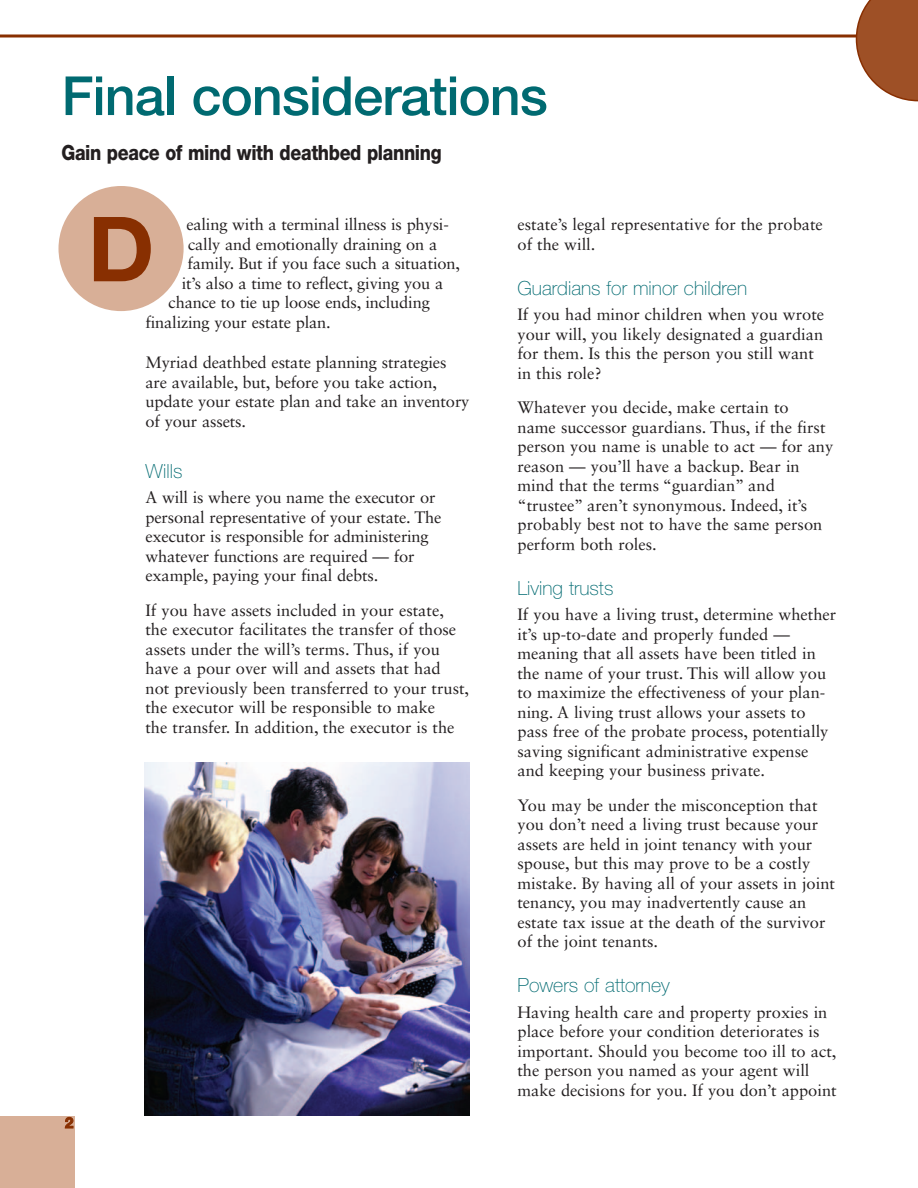
<style>
.page{position:relative;width:918px;height:1188px;background:#fff}
.page>*{position:absolute;margin:0;border:0;box-sizing:border-box;transform-origin:0 0}
.t1{font:700 90px "Helvetica Neue LT Std";color:#882f01}
.t2{font:500 54px "Helvetica Neue LT Std";letter-spacing:-.015em;color:#006a71}
.t3{font:800 21px "Helvetica Neue LT Std";letter-spacing:-.02em;color:#231f20;scale:.85 1}
.t4{font:100 19.5px "Helvetica Neue LT Std";color:#006a71}
.t5{font:16.5px/19.5px "Sabon LT Std";color:#231f20}
.t6{font:700 15px "Helvetica Neue LT Std";color:#882f01}
</style>
<div class="page">
<div style="left:0;top:1116px;width:75px;height:72px;background:#d8af97"></div>
<svg style="left:0;top:34px;width:856px;height:4px"></svg>
<svg style="left:856px;top:0;width:62px;height:101px"></svg>
<div style="left:58px;top:186px;width:126px;height:125px;background:#d8af97;border-radius:50%"></div>
<img style="left:144px;top:763px;width:326px;height:353px">
<h2 class="t2" style="left:62px;top:76px;width:488px">Final considerations</h2>
<p class="t3" style="left:62px;top:145px;width:449px">Gain peace of mind with deathbed planning</p>
<h1 class="t1" style="left:88px;top:217px;width:68px">D</h1>
<p class="t5" style="left:186px;top:216px;width:264px">ealing with a terminal illness is physi-</p>
<p class="t5" style="left:188px;top:236px;width:251px">cally and emotionally draining on a</p>
<p class="t5" style="left:187px;top:255px;width:274px">family. But if you face such a situation,</p>
<p class="t5" style="left:182px;top:275px;width:263px">it’s also a time to reflect, giving you a</p>
<p class="t5" style="left:169px;top:294px;width:263px">chance to tie up loose ends, including</p>
<p class="t5" style="left:146px;top:314px;width:187px">finalizing your estate plan.</p>
<p class="t5" style="left:146px;top:354px;width:326px">Myriad deathbed estate planning strategies are available, but, before you take action, update your estate plan and take an inventory of your assets.</p>
<p class="t4" style="left:146px;top:464px;width:39px">Wills</p>
<p class="t5" style="left:146px;top:489px;width:297px">A will is where you name the executor or personal representative of your estate. The executor is responsible for administering whatever functions are required — for example, paying your final debts.</p>
<p class="t5" style="left:146px;top:602px;width:325px">If you have assets included in your estate, the executor facilitates the transfer of those assets under the will’s terms. Thus, if you have a pour over will and assets that had<br>not previously been transferred to your trust, the executor will be responsible to make<br>the transfer. In addition, the executor is the</p>
<p class="t6" style="left:65px;top:1117px;width:10px">2</p>
<p class="t5" style="left:518px;top:216px;width:307px">estate’s legal representative for the probate of the will.</p>
<p class="t4" style="left:518px;top:281px;width:231px">Guardians for minor children</p>
<p class="t5" style="left:518px;top:306px;width:308px">If you had minor children when you wrote your will, you likely designated a guardian for them. Is this the person you still want in this role?</p>
<p class="t5" style="left:517px;top:399px;width:317px">Whatever you decide, make certain to<br>name successor guardians. Thus, if the first person you name is unable to act — for any reason — you’ll have a backup. Bear in mind that the terms “guardian” and “trustee” aren’t synonymous. Indeed, it’s probably best not to have the same person perform both roles.</p>
<p class="t4" style="left:518px;top:581px;width:97px">Living trusts</p>
<p class="t5" style="left:518px;top:606px;width:320px">If you have a living trust, determine whether it’s up-to-date and properly funded — meaning that all assets have been titled in the name of your trust. This will allow you to maximize the effectiveness of your plan&shy;ning. A living trust allows your assets to pass free of the probate process, potentially saving significant administrative expense and keeping your business private.</p>
<p class="t5" style="left:518px;top:797px;width:319px">You may be under the misconception that you don’t need a living trust because your assets are held in joint tenancy with your spouse, but this may prove to be a costly mistake. By having all of your assets in joint tenancy, you may inadvertently cause an estate tax issue at the death of the survivor of the joint tenants.</p>
<p class="t4" style="left:518px;top:978px;width:154px">Powers of attorney</p>
<p class="t5" style="left:518px;top:1004px;width:321px">Having health care and property proxies in place before your condition deteriorates is important. Should you become too ill to act, the person you named as your agent will make decisions for you. If you don’t appoint</p>
</div>
